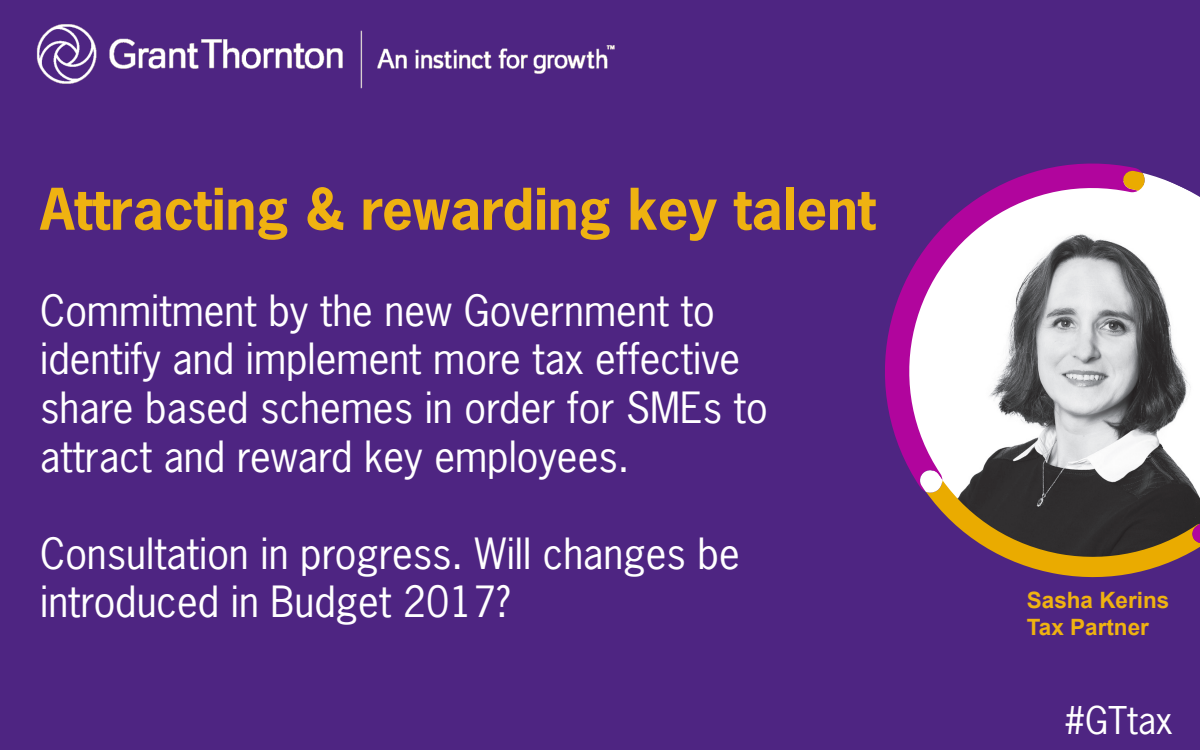
<style>
.page{position:relative;width:1200px;height:750px;background:#4e2582}
.page>*{position:absolute;margin:0;border:0;box-sizing:border-box;transform-origin:0 0}
.t1{font:700 54px "News Gothic Std";color:#efb211}
.t2{font:40.5px "News Gothic Std";color:#fff}
.t3{font:36px "News Gothic Std";color:#fff}
.t4{font:700 22.5px "Arial";color:#efb211}
</style>
<div class="page">
<img style="left:36px;top:24px;width:579px;height:65px">
<svg style="left:885px;top:163px;width:254px;height:322px"></svg>
<svg style="left:919px;top:170px;width:281px;height:408px;background:#aa98a1"></svg>
<p class="t1" style="left:40px;top:174px;width:837px">Attracting &amp; rewarding key talent</p>
<p class="t2" style="left:40px;top:284px;width:676px">Commitment by the new Government to</p>
<p class="t2" style="left:40px;top:333px;width:701px">identify and implement more tax effective</p>
<p class="t2" style="left:40px;top:382px;width:729px">share based schemes in order for SMEs to</p>
<p class="t2" style="left:40px;top:430px;width:591px">attract and reward key employees.</p>
<p class="t2" style="left:40px;top:527px;width:701px">Consultation in progress. Will changes be</p>
<p class="t2" style="left:40px;top:576px;width:472px">introduced in Budget 2017?</p>
<p class="t4" style="left:1027px;top:585px;width:144px">Sasha Kerins</p>
<p class="t4" style="left:1027px;top:612px;width:124px">Tax Partner</p>
<p class="t3" style="left:1064px;top:697px;width:110px">#GTtax</p>
</div>
